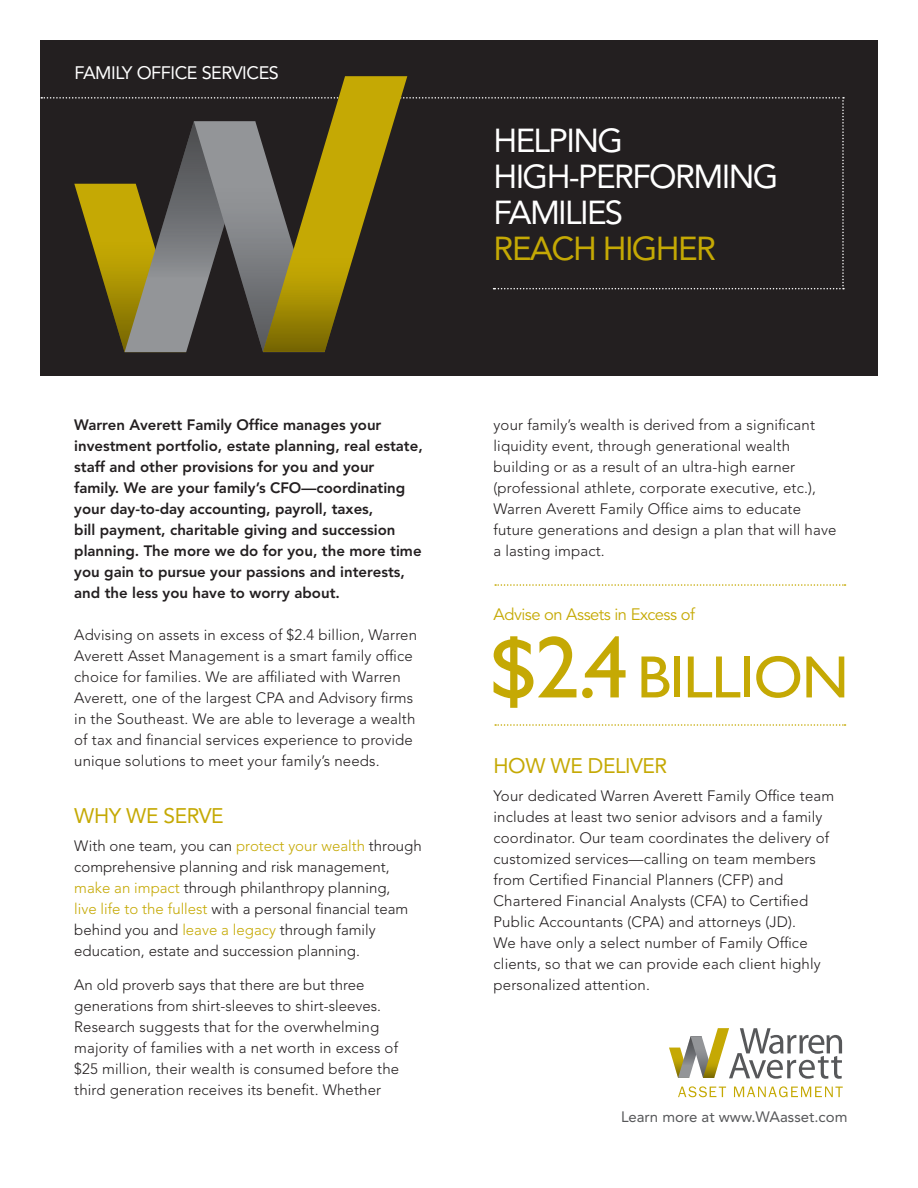
<style>
.page{position:relative;width:918px;height:1188px;background:#fff}
.page>*{position:absolute;margin:0;border:0;box-sizing:border-box;transform-origin:0 0}
.t1{font:60px "Gill Sans";letter-spacing:-.02em;color:#c5a904}
.t2{font:33px/36px "Avenir LT Std";letter-spacing:-.05em;color:#fff}
.t3{font:33px "Avenir LT Std";letter-spacing:-.05em;color:#c5a904}
.t4{font:21px "Avenir LT Std";letter-spacing:-.02em;color:#c5a904}
.t5{font:18px "Avenir LT Std";letter-spacing:-.025em;color:#fff}
.t6{font:16.5px "Avenir LT Std";letter-spacing:-.03em;color:#c5a904}
.t7{font:300 15px/21px "Avenir LT Std";letter-spacing:.01em;color:#231f20}
.t8{font:800 15px/21px "Avenir LT Std";color:#231f20}
.t9{font:15px "Avenir LT Std";color:#57585a}
.s1{color:#c5a904}
.s2{font-size:88.5px}
</style>
<div class="page">
<div style="left:40px;top:40px;width:838px;height:336px;background:#231f20"></div>
<svg style="left:41px;top:76px;width:803px;height:277px"></svg>
<svg style="left:678px;top:1086px;width:48px;height:11px"></svg>
<svg style="left:734px;top:1086px;width:109px;height:11px"></svg>
<svg style="left:669px;top:1028px;width:173px;height:51px"></svg>
<svg style="left:495px;top:584px;width:351px;height:2px"></svg>
<svg style="left:495px;top:724px;width:351px;height:2px"></svg>
<p class="t5" style="left:75px;top:62px;width:206px">FAMILY OFFICE SERVICES</p>
<p class="t8" style="left:74px;top:414px;width:350px">Warren Averett Family Office manages your investment portfolio, estate planning, real estate, staff and other provisions for you and your family. We are your family’s CFO—coordinating your day-to-day accounting, payroll, taxes,<br>bill payment, charitable giving and succession planning. The more we do for you, the more time you gain to pursue your passions and interests, and the less you have to worry about.</p>
<p class="t7" style="left:74px;top:624px;width:344px">Advising on assets in excess of $2.4 billion, Warren Averett Asset Management is a smart family office choice for families. We are affiliated with Warren Averett, one of the largest CPA and Advisory firms in the Southeast. We are able to leverage a wealth of tax and financial services experience to provide unique solutions to meet your family’s needs.</p>
<h3 class="t4" style="left:74px;top:803px;width:151px">WHY WE SERVE</h3>
<p class="t7" style="left:74px;top:835px;width:349px">With one team, you can <span class="s1">protect your wealth</span> through comprehensive planning and risk management, <span class="s1">make an impact</span> through philanthropy planning,<br><span class="s1">live life to the fullest</span> with a personal financial team behind you and <span class="s1">leave a legacy</span> through family education, estate and succession planning.</p>
<p class="t7" style="left:74px;top:974px;width:327px">An old proverb says that there are but three generations from shirt-sleeves to shirt-sleeves.<br>Research suggests that for the overwhelming majority of families with a net worth in excess of $25 million, their wealth is consumed before the third generation receives its benefit. Whether</p>
<h2 class="t2" style="left:494px;top:123px;width:286px">HELPING<br>HIGH-PERFORMING<br>FAMILIES</h2>
<h2 class="t3" style="left:494px;top:230px;width:224px">REACH HIGHER</h2>
<p class="t7" style="left:494px;top:414px;width:344px">your family’s wealth is derived from a significant liquidity event, through generational wealth building or as a result of an ultra-high earner (professional athlete, corporate executive, etc.), Warren Averett Family Office aims to educate future generations and design a plan that will have a lasting impact.</p>
<p class="t6" style="left:494px;top:605px;width:203px">Advise on Assets in Excess of</p>
<h1 class="t1" style="left:489px;top:642px;width:361px"><span class="s2">$2.4</span> BILLION</h1>
<h3 class="t4" style="left:494px;top:754px;width:175px">HOW WE DELIVER</h3>
<p class="t7" style="left:494px;top:785px;width:342px">Your dedicated Warren Averett Family Office team includes at least two senior advisors and a family coordinator. Our team coordinates the delivery of customized services—calling on team members from Certified Financial Planners (CFP) and Chartered Financial Analysts (CFA) to Certified Public Accountants (CPA) and attorneys (JD).<br>We have only a select number of Family Office clients, so that we can provide each client highly personalized attention.</p>
<p class="t9" style="left:621px;top:1108px;width:228px">Learn more at www.WAasset.com</p>
</div>
